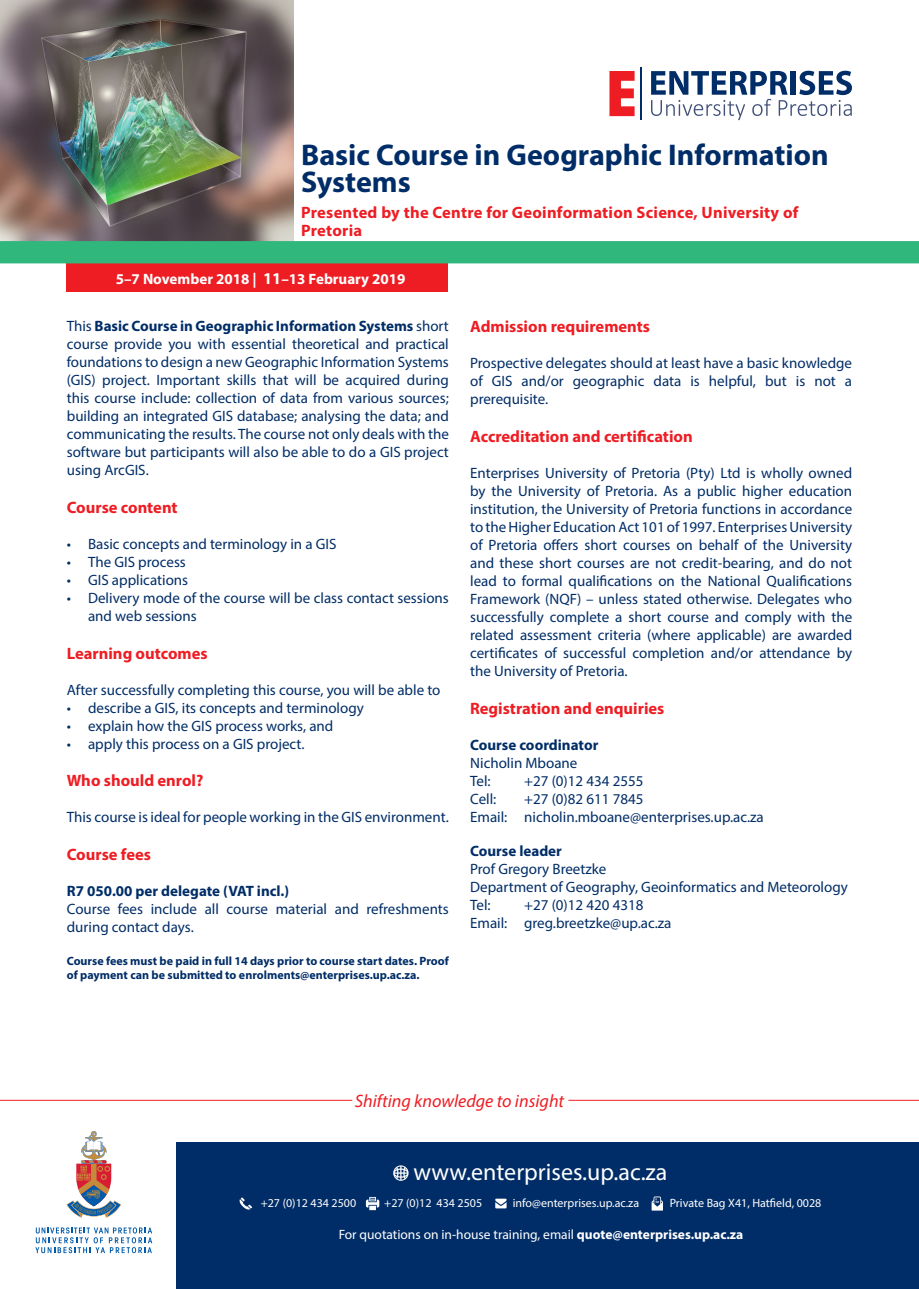
<style>
.page{position:relative;width:919px;height:1289px;background:#fff}
.page>*{position:absolute;margin:0;border:0;box-sizing:border-box;transform-origin:0 0}
.t1{font:700 30px/27px "Myriad Pro";color:#002d67}
.t2{font:24px "Myriad Pro";color:#fff}
.t3{font:italic 18px "Myriad Pro";color:#ee1d23}
.t4{font:700 16.5px/18px "Myriad Pro";color:#ee1d23}
.t5{font:15px/18px "Myriad Pro";color:#002d67;text-align:justify}
.t6{font:700 15px "Myriad Pro";color:#002d67}
.t7{font:700 15px "Myriad Pro";color:#fff}
.t8{font:13.5px "Myriad Pro";color:#fff}
.t9{font:700 12px/14.4px "Myriad Pro";color:#002d67}
.t10{font:12px "Myriad Pro";color:#fff}
.s1{font-size:16.5px}
.s2{font-weight:700}
</style>
<div class="page">
<div style="left:67px;top:263px;width:381px;height:28px;background:#ee1d23"></div>
<svg style="left:609px;top:71px;width:25px;height:45px"></svg>
<svg style="left:651px;top:71px;width:200px;height:49px"></svg>
<hr style="left:639px;top:67px;width:2px;height:53px;background:#002d67">
<div style="left:170px;top:1142px;width:748px;height:146px;background:#002d67"></div>
<div style="left:0;top:1114px;width:176px;height:174px;background:#fff"></div>
<svg style="left:35px;top:1227px;width:117px;height:26px"></svg>
<svg style="left:66px;top:1131px;width:55px;height:86px"></svg>
<hr style="left:0;top:1099px;width:352px;height:1px;background:#ee1d23">
<hr style="left:568px;top:1099px;width:350px;height:1px;background:#ee1d23">
<img style="left:0;top:0;width:293px;height:241px">
<svg style="left:393px;top:1165px;width:15px;height:15px"></svg>
<svg style="left:495px;top:1198px;width:11px;height:10px"></svg>
<svg style="left:239px;top:1197px;width:13px;height:12px"></svg>
<svg style="left:366px;top:1196px;width:13px;height:14px"></svg>
<svg style="left:651px;top:1196px;width:12px;height:14px"></svg>
<div style="left:1px;top:242px;width:917px;height:21px;background:#30b77c"></div>
<div style="left:0;top:241px;width:918px;height:22px;border:2px solid #30b77c"></div>
<p class="t1" style="left:301px;top:140px;width:529px">Basic Course in Geographic Information<br>Systems</p>
<p class="t4" style="left:301px;top:203px;width:498px">Presented by the Centre for Geoinformation Science, University of<br>Pretoria</p>
<p class="t7" style="left:116px;top:269px;width:291px">5–7 November 2018 | <span class="s1">11</span>–13 February 2019</p>
<p class="t5" style="left:67px;top:316px;width:383px">This <span class="s2">Basic Course in Geographic Information Systems</span> short course provide you with essential theoretical and practical foundations to design a new Geographic Information Systems (GIS) project. Important skills that will be acquired during this course include: collection of data from various sources; building an integrated GIS database; analysing the data; and communicating the results. The course not only deals with the software but participants will also be able to do a GIS project using ArcGIS.</p>
<p class="t4" style="left:67px;top:497px;width:112px">Course content</p>
<p class="t5" style="left:67px;top:534px;width:271px">• Basic concepts and terminology in a GIS</p>
<p class="t5" style="left:67px;top:552px;width:121px">• The GIS process</p>
<p class="t5" style="left:67px;top:570px;width:123px">• GIS applications</p>
<p class="t5" style="left:88px;top:588px;width:362px;text-indent:-21px">• Delivery mode of the course will be class contact sessions and web sessions</p>
<p class="t4" style="left:67px;top:643px;width:142px">Learning outcomes</p>
<p class="t5" style="left:67px;top:680px;width:375px">After successfully completing this course, you will be able to</p>
<p class="t5" style="left:67px;top:698px;width:298px">• describe a GIS, its concepts and terminology</p>
<p class="t5" style="left:67px;top:716px;width:268px">• explain how the GIS process works, and</p>
<p class="t5" style="left:67px;top:734px;width:239px">• apply this process on a GIS project.</p>
<p class="t4" style="left:67px;top:771px;width:138px">Who should enrol?</p>
<p class="t5" style="left:67px;top:808px;width:383px">This course is ideal for people working in the GIS environment.</p>
<p class="t4" style="left:67px;top:845px;width:86px">Course fees</p>
<p class="t6" style="left:67px;top:881px;width:224px">R7 050.00 per delegate (VAT incl.)</p>
<p class="t5" style="left:67px;top:900px;width:383px">Course fees include all course material and refreshments during contact days.</p>
<p class="t9" style="left:67px;top:953px;width:383px">Course fees must be paid in full 14 days prior to course start dates. Proof of payment can be submitted to enrolments@enterprises.up.ac.za.</p>
<p class="t4" style="left:470px;top:317px;width:181px">Admission requirements</p>
<p class="t5" style="left:470px;top:353px;width:383px">Prospective delegates should at least have a basic knowledge of GIS and/or geographic data is helpful, but is not a prerequisite.</p>
<p class="t4" style="left:470px;top:426px;width:224px">Accreditation and certification</p>
<p class="t5" style="left:470px;top:463px;width:383px">Enterprises University of Pretoria (Pty) Ltd is wholly owned by the University of Pretoria. As a public higher education institution, the University of Pretoria functions in accordance to the Higher Education Act 101 of 1997. Enterprises University of Pretoria offers short courses on behalf of the University and these short courses are not credit-bearing, and do not lead to formal qualifications on the National Qualifications Framework (NQF) – unless stated otherwise. Delegates who successfully complete a short course and comply with the related assessment criteria (where applicable) are awarded certificates of successful completion and/or attendance by the University of Pretoria.</p>
<p class="t4" style="left:470px;top:698px;width:196px">Registration and enquiries</p>
<p class="t6" style="left:470px;top:734px;width:130px">Course coordinator</p>
<p class="t5" style="left:470px;top:753px;width:109px">Nicholin Mboane</p>
<p class="t5" style="left:470px;top:771px;width:22px">Tel:</p>
<p class="t5" style="left:524px;top:771px;width:121px">+27 (0)12 434 2555</p>
<p class="t5" style="left:470px;top:789px;width:28px">Cell:</p>
<p class="t5" style="left:524px;top:789px;width:121px">+27 (0)82 611 7845</p>
<p class="t5" style="left:470px;top:807px;width:295px">Email: nicholin.mboane@enterprises.up.ac.za</p>
<p class="t6" style="left:470px;top:841px;width:93px">Course leader</p>
<p class="t5" style="left:470px;top:859px;width:138px">Prof Gregory Breetzke</p>
<p class="t5" style="left:470px;top:877px;width:379px">Department of Geography, Geoinformatics and Meteorology</p>
<p class="t5" style="left:470px;top:895px;width:22px">Tel:</p>
<p class="t5" style="left:524px;top:895px;width:121px">+27 (0)12 420 4318</p>
<p class="t5" style="left:470px;top:913px;width:203px">Email: greg.breetzke@up.ac.za</p>
<p class="t3" style="left:355px;top:1089px;width:211px">Shifting knowledge to insight</p>
<p class="t2" style="left:413px;top:1157px;width:255px">www.enterprises.up.ac.za</p>
<p class="t10" style="left:261px;top:1195px;width:97px">+27 (0)12 434 2500</p>
<p class="t10" style="left:384px;top:1195px;width:100px">+27 (0)12 434 2505</p>
<p class="t10" style="left:513px;top:1195px;width:128px">info@enterprises.up.ac.za</p>
<p class="t10" style="left:669px;top:1195px;width:153px">Private Bag X41, Hatfield, 0028</p>
<p class="t8" style="left:338px;top:1226px;width:406px">For quotations on in-house training, email <span class="s2">quote@enterprises.up.ac.za</span></p>
</div>
